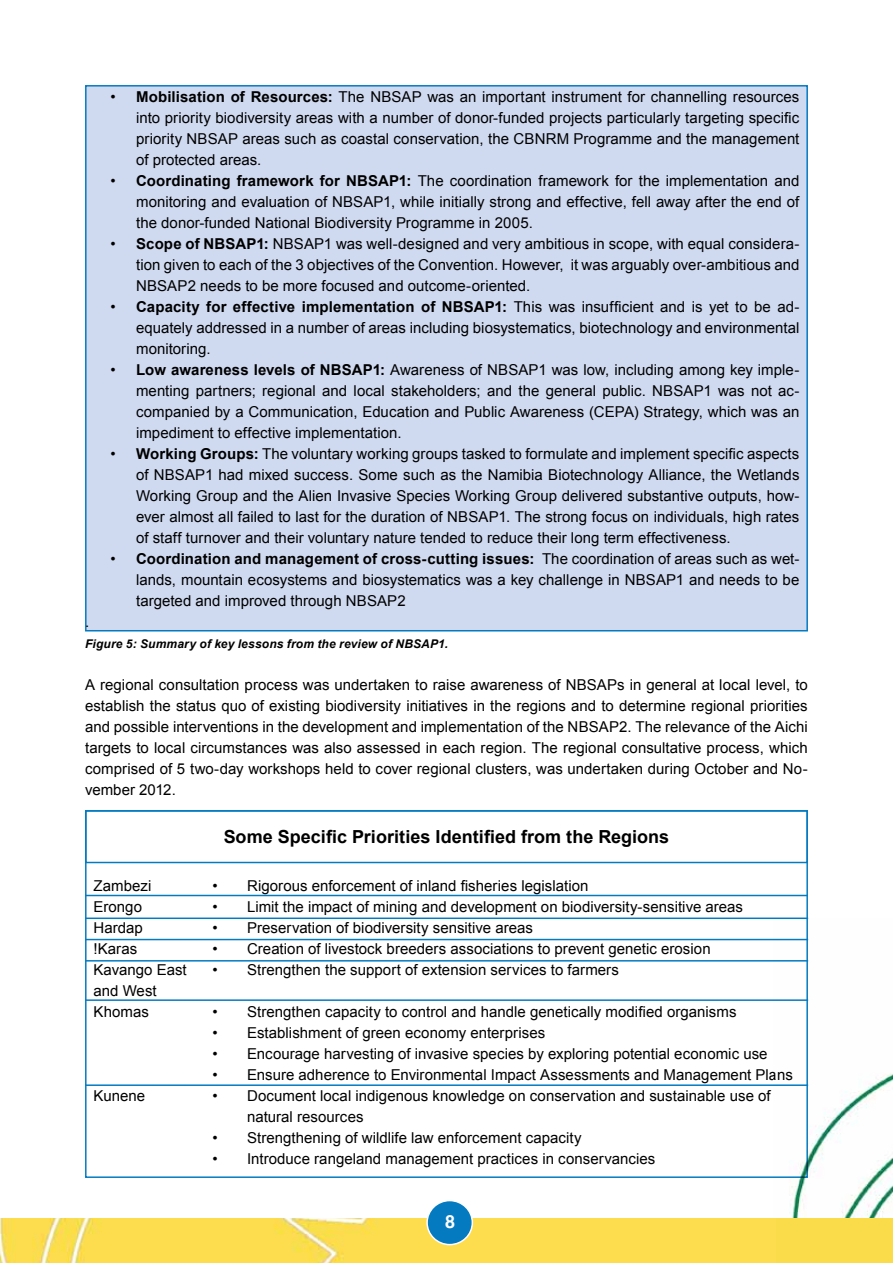
<style>
.page{position:relative;width:893px;height:1263px;background:#fff}
.page>*{position:absolute;margin:0;border:0;box-sizing:border-box;transform-origin:0 0}
.t1{font:700 18px "Arial";color:#000}
.t2{font:700 18px "Helvetica";color:#fff}
.t3{font:15px/21px "Arial";letter-spacing:.005em;color:#000;text-align:justify}
.t4{font:italic 700 12px "Arial";letter-spacing:.015em;color:#000}
.s1{font-weight:700}
</style>
<div class="page">
<div style="left:85px;top:810px;width:723px;height:53px;border:2px solid #047bc1"></div>
<div style="left:85px;top:85px;width:723px;height:546px;background:#cfdaf0;border:2px solid #047bc1"></div>
<div style="left:85px;top:810px;width:723px;height:368px;border:2px solid #047bc1"></div>
<hr style="left:85px;top:895px;width:723px;height:1px;background:#047bc1">
<hr style="left:85px;top:917px;width:723px;height:2px;background:#047bc1">
<hr style="left:85px;top:939px;width:723px;height:1px;background:#047bc1">
<hr style="left:85px;top:960px;width:723px;height:1px;background:#047bc1">
<hr style="left:85px;top:999px;width:723px;height:2px;background:#047bc1">
<hr style="left:85px;top:1084px;width:723px;height:2px;background:#047bc1">
<img style="left:774px;top:918px;width:119px;height:300px">
<div style="left:0;top:1218px;width:893px;height:45px;background:#fadc4b"></div>
<img style="left:0;top:1218px;width:474px;height:45px">
<div style="left:427px;top:1200px;width:45px;height:44px;background:#047bc1;border-radius:50%"></div>
<div style="left:426px;top:1200px;width:47px;height:45px;border:2px solid #fff;border-radius:50%"></div>
<p class="t3" style="left:136px;top:87px;width:665px;text-indent:-26px">• <span class="s1">Mobilisation of Resources:</span> The NBSAP was an important instrument for channelling resources into priority biodiversity areas with a number of donor-funded projects particularly targeting specific priority NBSAP areas such as coastal conservation, the CBNRM Programme and the management of protected areas.</p>
<p class="t3" style="left:136px;top:171px;width:665px;text-indent:-26px">• <span class="s1">Coordinating framework for NBSAP1:</span> The coordination framework for the implementation and monitoring and evaluation of NBSAP1, while initially strong and effective, fell away after the end of the donor-funded National Biodiversity Programme in 2005.</p>
<p class="t3" style="left:136px;top:234px;width:665px;text-indent:-26px">• <span class="s1">Scope of NBSAP1:</span> NBSAP1 was well-designed and very ambitious in scope, with equal considera&shy;tion given to each of the 3 objectives of the Convention. However, it was arguably over-ambitious and NBSAP2 needs to be more focused and outcome-oriented.</p>
<p class="t3" style="left:136px;top:297px;width:665px;text-indent:-26px">• <span class="s1">Capacity for effective implementation of NBSAP1:</span> This was insufficient and is yet to be ad&shy;equately addressed in a number of areas including biosystematics, biotechnology and environmental monitoring.</p>
<p class="t3" style="left:136px;top:360px;width:665px;text-indent:-26px">• <span class="s1">Low awareness levels of NBSAP1:</span> Awareness of NBSAP1 was low, including among key imple&shy;menting partners; regional and local stakeholders; and the general public. NBSAP1 was not ac&shy;companied by a Communication, Education and Public Awareness (CEPA) Strategy, which was an impediment to effective implementation.</p>
<p class="t3" style="left:136px;top:444px;width:665px;text-indent:-26px">• <span class="s1">Working Groups:</span> The voluntary working groups tasked to formulate and implement specific aspects of NBSAP1 had mixed success. Some such as the Namibia Biotechnology Alliance, the Wetlands Working Group and the Alien Invasive Species Working Group delivered substantive outputs, how&shy;ever almost all failed to last for the duration of NBSAP1. The strong focus on individuals, high rates of staff turnover and their voluntary nature tended to reduce their long term effectiveness.</p>
<p class="t3" style="left:136px;top:549px;width:665px;text-indent:-26px">• <span class="s1">Coordination and management of cross-cutting issues:</span> The coordination of areas such as wet&shy;lands, mountain ecosystems and biosystematics was a key challenge in NBSAP1 and needs to be targeted and improved through NBSAP2</p>
<p class="t3" style="left:85px;top:612px;width:6px">.</p>
<p class="t4" style="left:85px;top:636px;width:364px">Figure 5: Summary of key lessons from the review of NBSAP1.</p>
<p class="t3" style="left:85px;top:675px;width:724px">A regional consultation process was undertaken to raise awareness of NBSAPs in general at local level, to establish the status quo of existing biodiversity initiatives in the regions and to determine regional priorities and possible interventions in the development and implementation of the NBSAP2. The relevance of the Aichi targets to local circumstances was also assessed in each region. The regional consultative process, which comprised of 5 two-day workshops held to cover regional clusters, was undertaken during October and No&shy;vember 2012.</p>
<p class="t1" style="left:224px;top:825px;width:447px">Some Specific Priorities Identified from the Regions</p>
<p class="t3" style="left:94px;top:876px;width:59px">Zambezi</p>
<p class="t3" style="left:213px;top:876px;width:377px">• Rigorous enforcement of inland fisheries legislation</p>
<p class="t3" style="left:94px;top:897px;width:50px">Erongo</p>
<p class="t3" style="left:213px;top:897px;width:532px">• Limit the impact of mining and development on biodiversity-sensitive areas</p>
<p class="t3" style="left:94px;top:918px;width:51px">Hardap</p>
<p class="t3" style="left:213px;top:918px;width:322px">• Preservation of biodiversity sensitive areas</p>
<p class="t3" style="left:94px;top:939px;width:45px">!Karas</p>
<p class="t3" style="left:213px;top:939px;width:500px">• Creation of livestock breeders associations to prevent genetic erosion</p>
<p class="t3" style="left:94px;top:960px;width:95px">Kavango East</p>
<p class="t3" style="left:213px;top:960px;width:408px">• Strengthen the support of extension services to farmers</p>
<p class="t3" style="left:94px;top:981px;width:65px">and West<br>Khomas</p>
<p class="t3" style="left:213px;top:1002px;width:525px">• Strengthen capacity to control and handle genetically modified organisms</p>
<p class="t3" style="left:213px;top:1023px;width:334px">• Establishment of green economy enterprises</p>
<p class="t3" style="left:213px;top:1044px;width:556px">• Encourage harvesting of invasive species by exploring potential economic use</p>
<p class="t3" style="left:213px;top:1065px;width:582px">• Ensure adherence to Environmental Impact Assessments and Management Plans</p>
<p class="t3" style="left:94px;top:1086px;width:53px">Kunene</p>
<p class="t3" style="left:247px;top:1086px;width:525px;text-indent:-34px">• Document local indigenous knowledge on conservation and sustainable use of natural resources</p>
<p class="t3" style="left:213px;top:1128px;width:371px">• Strengthening of wildlife law enforcement capacity</p>
<p class="t3" style="left:213px;top:1149px;width:444px">• Introduce rangeland management practices in conservancies</p>
<p class="t2" style="left:445px;top:1207px;width:12px">8</p>
</div>
